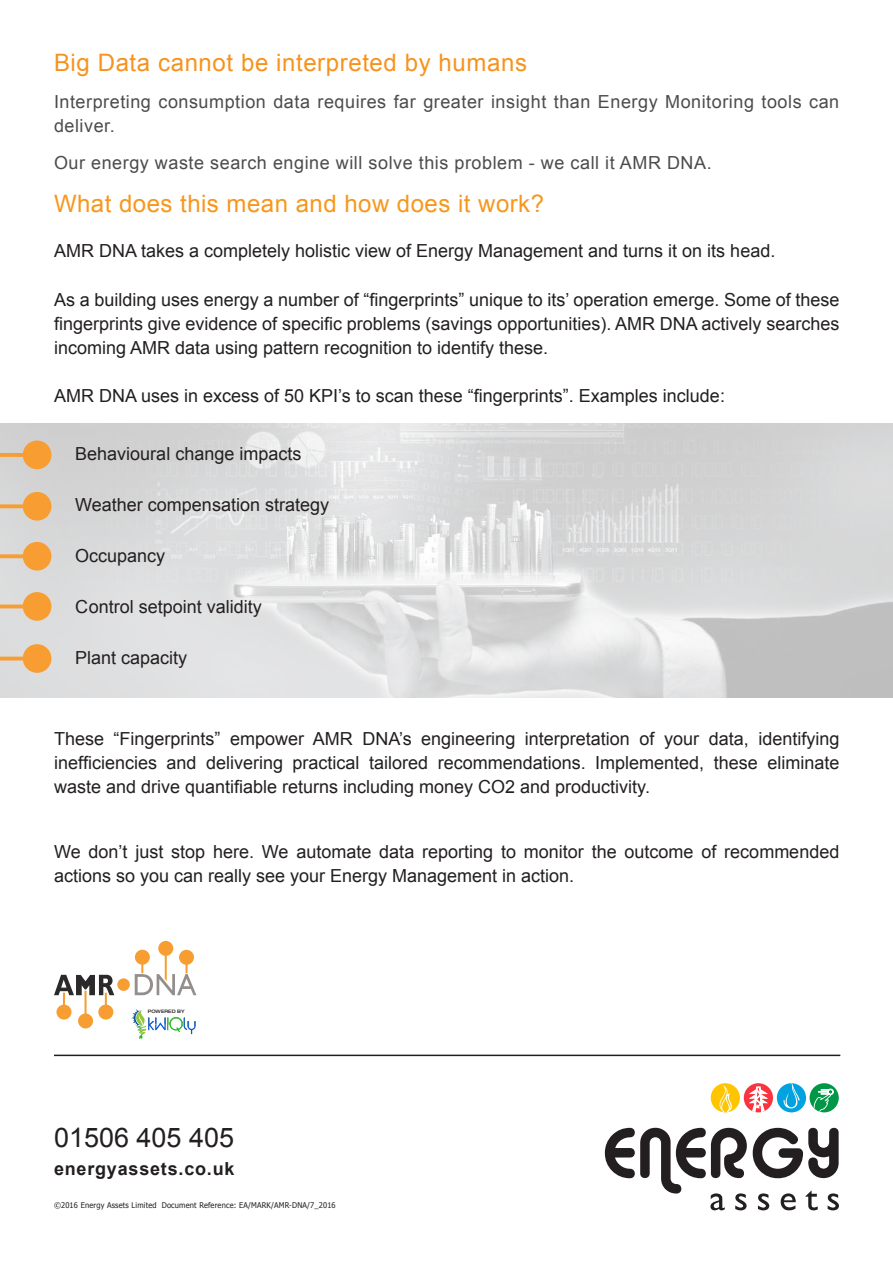
<style>
.page{position:relative;width:893px;height:1263px;background:#fff}
.page>*{position:absolute;margin:0;border:0;box-sizing:border-box;transform-origin:0 0}
.t1{font:27px "Arial";color:#231f20}
.t2{font:24px "Arial";letter-spacing:.025em;color:#f7931d}
.t3{font:24px "Arial";letter-spacing:.02em;color:#f7971d}
.t4{font:18px/24px "Arial";color:#231f20;text-align:justify}
.t5{font:18px/24px "Arial";letter-spacing:.03em;color:#4b4c4d}
.t6{font:700 18px "Arial";letter-spacing:.045em;color:#231f20}
.t7{font:7.8px "Tahoma";letter-spacing:.02em;color:#231f20;scale:.95 1}
.t8{font:500 expanded 4.65px "Helvetica Neue";color:#231f20}
</style>
<div class="page">
<img style="left:0;top:423px;width:893px;height:274px">
<div style="left:78px;top:1013px;width:15px;height:15px;background:#f89d31;border-radius:7px"></div>
<svg style="left:135px;top:941px;width:61px;height:54px"></svg>
<div style="left:117px;top:978px;width:13px;height:13px;background:#f89d31;border-radius:50%"></div>
<svg style="left:54px;top:975px;width:60px;height:44px"></svg>
<svg style="left:131px;top:1009px;width:65px;height:30px"></svg>
<hr style="left:54px;top:1054px;width:786px;height:2px;background:#231f20">
<svg style="left:809px;top:1083px;width:30px;height:29px"></svg>
<div style="left:711px;top:1083px;width:29px;height:29px;background:#ffc500;border-radius:50%"></div>
<svg style="left:717px;top:1085px;width:15px;height:27px"></svg>
<svg style="left:744px;top:1083px;width:29px;height:29px"></svg>
<svg style="left:750px;top:1087px;width:17px;height:25px"></svg>
<div style="left:777px;top:1083px;width:29px;height:29px;background:#00a2df;border-radius:50%"></div>
<svg style="left:783px;top:1083px;width:17px;height:25px"></svg>
<svg style="left:753px;top:1128px;width:86px;height:50px"></svg>
<svg style="left:605px;top:1128px;width:142px;height:82px"></svg>
<svg style="left:758px;top:1193px;width:11px;height:17px"></svg>
<svg style="left:781px;top:1193px;width:15px;height:17px"></svg>
<svg style="left:805px;top:1190px;width:13px;height:20px"></svg>
<svg style="left:828px;top:1193px;width:11px;height:17px"></svg>
<svg style="left:813px;top:1089px;width:20px;height:23px"></svg>
<svg style="left:0;top:441px;width:51px;height:28px"></svg>
<svg style="left:0;top:492px;width:51px;height:29px"></svg>
<svg style="left:0;top:542px;width:51px;height:28px"></svg>
<svg style="left:0;top:592px;width:51px;height:29px"></svg>
<svg style="left:0;top:644px;width:51px;height:29px"></svg>
<p class="t2" style="left:54px;top:47px;width:474px">Big Data cannot be interpreted by humans</p>
<p class="t5" style="left:54px;top:90px;width:787px">Interpreting consumption data requires far greater insight than Energy Monitoring tools can deliver.</p>
<p class="t5" style="left:54px;top:151px;width:659px">Our energy waste search engine will solve this problem - we call it AMR DNA.</p>
<p class="t3" style="left:54px;top:188px;width:492px">What does this mean and how does it work?</p>
<p class="t4" style="left:54px;top:239px;width:723px">AMR DNA takes a completely holistic view of Energy Management and turns it on its head.</p>
<p class="t4" style="left:54px;top:287px;width:787px">As a building uses energy a number of “fingerprints” unique to its’ operation emerge. Some of these fingerprints give evidence of specific problems (savings opportunities). AMR DNA actively searches incoming AMR data using pattern recognition to identify these.</p>
<p class="t4" style="left:54px;top:384px;width:672px">AMR DNA uses in excess of 50 KPI’s to scan these “fingerprints”. Examples include:</p>
<p class="t4" style="left:75px;top:442px;width:228px">Behavioural change impacts</p>
<p class="t4" style="left:75px;top:493px;width:255px">Weather compensation strategy</p>
<p class="t4" style="left:75px;top:544px;width:92px">Occupancy</p>
<p class="t4" style="left:75px;top:595px;width:188px">Control setpoint validity</p>
<p class="t4" style="left:75px;top:646px;width:114px">Plant capacity</p>
<p class="t4" style="left:54px;top:727px;width:787px">These “Fingerprints” empower AMR DNA’s engineering interpretation of your data, identifying inefficiencies and delivering practical tailored recommendations. Implemented, these eliminate waste and drive quantifiable returns including money CO2 and productivity.</p>
<p class="t4" style="left:54px;top:840px;width:787px">We don’t just stop here. We automate data reporting to monitor the outcome of recommended actions so you can really see your Energy Management in action.</p>
<p class="t8" style="left:148px;top:1008px;width:38px">POWERED BY</p>
<p class="t1" style="left:54px;top:1119px;width:182px">01506 405 405</p>
<p class="t6" style="left:54px;top:1156px;width:182px">energyassets.co.uk</p>
<p class="t7" style="left:54px;top:1200px;width:298px">©2016 Energy Assets Limited Document Reference: EA/MARK/AMR-DNA/7_2016</p>
</div>
